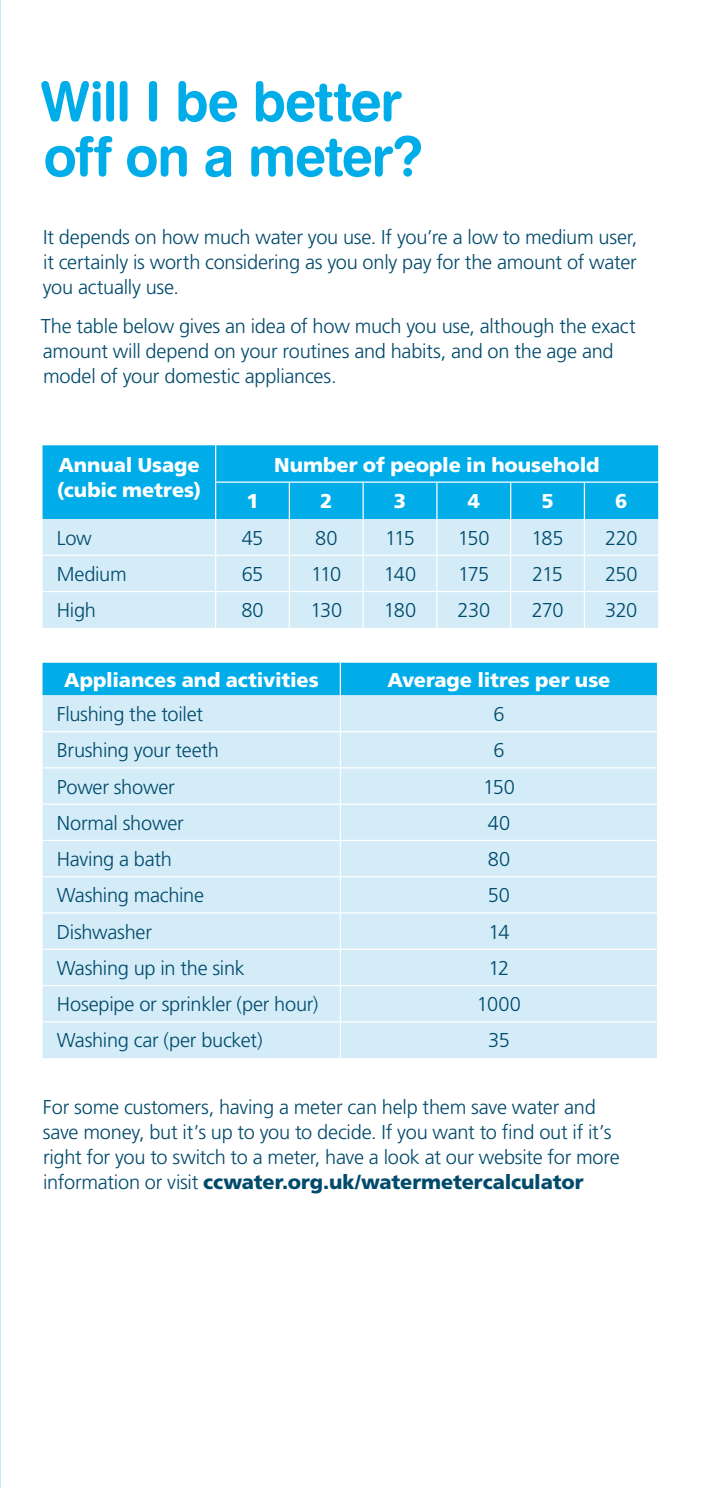
<style>
.page{position:relative;width:702px;height:1489px;background:#fff}
.page>*{position:absolute;margin:0;border:0;box-sizing:border-box;transform-origin:0 0}
.t1{font:55px/55px "Swiss 721 BT Bold Rounded";letter-spacing:-.025em;color:#00ade9}
.t2{font:300 20px/25px "Frutiger";letter-spacing:-.015em;color:#004a6c}
.t3{font:900 20px/25px "Frutiger";letter-spacing:-.005em;color:#fff}
.s1{font-weight:900}
</style>
<div class="page">
<div style="left:43px;top:445px;width:615px;height:74px;background:#00ade9"></div>
<div style="left:43px;top:519px;width:615px;height:108px;background:#d3ecf7"></div>
<hr style="left:215px;top:445px;width:1px;height:36px;background:#fff">
<hr style="left:215px;top:481px;width:74px;height:2px;background:#fff">
<hr style="left:215px;top:483px;width:1px;height:36px;background:#fff">
<hr style="left:289px;top:481px;width:74px;height:2px;background:#fff">
<hr style="left:289px;top:483px;width:1px;height:36px;background:#fff">
<hr style="left:363px;top:481px;width:74px;height:2px;background:#fff">
<hr style="left:362px;top:483px;width:2px;height:36px;background:#fff">
<hr style="left:437px;top:481px;width:73px;height:2px;background:#fff">
<hr style="left:436px;top:483px;width:1px;height:36px;background:#fff">
<hr style="left:510px;top:481px;width:74px;height:2px;background:#fff">
<hr style="left:510px;top:483px;width:1px;height:36px;background:#fff">
<hr style="left:584px;top:481px;width:74px;height:2px;background:#fff">
<hr style="left:583px;top:483px;width:2px;height:36px;background:#fff">
<hr style="left:215px;top:519px;width:1px;height:35px;background:#fff">
<hr style="left:289px;top:519px;width:1px;height:35px;background:#fff">
<hr style="left:362px;top:519px;width:2px;height:35px;background:#fff">
<hr style="left:436px;top:519px;width:1px;height:35px;background:#fff">
<hr style="left:510px;top:519px;width:1px;height:35px;background:#fff">
<hr style="left:583px;top:519px;width:2px;height:35px;background:#fff">
<hr style="left:43px;top:554px;width:173px;height:2px;background:#fff">
<hr style="left:216px;top:554px;width:73px;height:2px;background:#fff">
<hr style="left:215px;top:556px;width:1px;height:35px;background:#fff">
<hr style="left:289px;top:554px;width:74px;height:2px;background:#fff">
<hr style="left:289px;top:556px;width:1px;height:35px;background:#fff">
<hr style="left:363px;top:554px;width:74px;height:2px;background:#fff">
<hr style="left:362px;top:556px;width:2px;height:35px;background:#fff">
<hr style="left:437px;top:554px;width:73px;height:2px;background:#fff">
<hr style="left:436px;top:556px;width:1px;height:35px;background:#fff">
<hr style="left:510px;top:554px;width:74px;height:2px;background:#fff">
<hr style="left:510px;top:556px;width:1px;height:35px;background:#fff">
<hr style="left:584px;top:554px;width:74px;height:2px;background:#fff">
<hr style="left:583px;top:556px;width:2px;height:35px;background:#fff">
<hr style="left:43px;top:591px;width:173px;height:1px;background:#fff">
<hr style="left:216px;top:591px;width:73px;height:1px;background:#fff">
<hr style="left:215px;top:592px;width:1px;height:35px;background:#fff">
<hr style="left:289px;top:591px;width:74px;height:1px;background:#fff">
<hr style="left:289px;top:592px;width:1px;height:35px;background:#fff">
<hr style="left:363px;top:591px;width:74px;height:1px;background:#fff">
<hr style="left:362px;top:592px;width:2px;height:35px;background:#fff">
<hr style="left:437px;top:591px;width:73px;height:1px;background:#fff">
<hr style="left:436px;top:592px;width:1px;height:35px;background:#fff">
<hr style="left:510px;top:591px;width:74px;height:1px;background:#fff">
<hr style="left:510px;top:592px;width:1px;height:35px;background:#fff">
<hr style="left:584px;top:591px;width:74px;height:1px;background:#fff">
<hr style="left:583px;top:592px;width:2px;height:35px;background:#fff">
<div style="left:43px;top:662px;width:614px;height:33px;background:#00ade9"></div>
<div style="left:43px;top:695px;width:614px;height:363px;background:#d3ecf7"></div>
<hr style="left:340px;top:662px;width:1px;height:33px;background:#fff">
<hr style="left:340px;top:695px;width:1px;height:36px;background:#fff">
<hr style="left:340px;top:732px;width:1px;height:35px;background:#fff">
<hr style="left:340px;top:768px;width:1px;height:35px;background:#fff">
<hr style="left:340px;top:804px;width:1px;height:35px;background:#fff">
<hr style="left:340px;top:841px;width:1px;height:35px;background:#fff">
<hr style="left:340px;top:877px;width:1px;height:35px;background:#fff">
<hr style="left:340px;top:913px;width:1px;height:35px;background:#fff">
<hr style="left:340px;top:949px;width:1px;height:35px;background:#fff">
<hr style="left:340px;top:986px;width:1px;height:35px;background:#fff">
<hr style="left:340px;top:1022px;width:1px;height:36px;background:#fff">
<hr style="left:43px;top:731px;width:297px;height:1px;background:#fff">
<hr style="left:340px;top:731px;width:318px;height:1px;background:#fff">
<hr style="left:43px;top:767px;width:297px;height:1px;background:#fff">
<hr style="left:340px;top:767px;width:318px;height:1px;background:#fff">
<hr style="left:43px;top:803px;width:297px;height:1px;background:#fff">
<hr style="left:340px;top:803px;width:318px;height:1px;background:#fff">
<hr style="left:43px;top:839px;width:297px;height:2px;background:#fff">
<hr style="left:340px;top:839px;width:318px;height:2px;background:#fff">
<hr style="left:43px;top:876px;width:297px;height:1px;background:#fff">
<hr style="left:340px;top:876px;width:318px;height:1px;background:#fff">
<hr style="left:43px;top:912px;width:297px;height:1px;background:#fff">
<hr style="left:340px;top:912px;width:318px;height:1px;background:#fff">
<hr style="left:43px;top:948px;width:297px;height:1px;background:#fff">
<hr style="left:340px;top:948px;width:318px;height:1px;background:#fff">
<hr style="left:43px;top:984px;width:297px;height:2px;background:#fff">
<hr style="left:340px;top:984px;width:318px;height:2px;background:#fff">
<hr style="left:43px;top:1021px;width:297px;height:1px;background:#fff">
<hr style="left:340px;top:1021px;width:318px;height:1px;background:#fff">
<h1 class="t1" style="left:40px;top:73px;width:385px">Will I be better off on a meter?</h1>
<p class="t2" style="left:43px;top:224px;width:596px;text-align:justify">It depends on how much water you use. If you’re a low to medium user, it certainly is worth considering as you only pay for the amount of water you actually use.</p>
<p class="t2" style="left:41px;top:313px;width:596px">The table below gives an idea of how much you use, although the exact amount will depend on your routines and habits, and on the age and model of your domestic appliances.</p>
<p class="t3" style="left:57px;top:451px;width:146px">Annual Usage (cubic metres)</p>
<p class="t3" style="left:274px;top:451px;width:326px">Number of people in household</p>
<p class="t3" style="left:246px;top:488px;width:14px">1</p>
<p class="t3" style="left:320px;top:488px;width:14px">2</p>
<p class="t3" style="left:394px;top:488px;width:14px">3</p>
<p class="t3" style="left:467px;top:488px;width:14px">4</p>
<p class="t3" style="left:541px;top:488px;width:14px">5</p>
<p class="t3" style="left:615px;top:488px;width:14px">6</p>
<p class="t2" style="left:57px;top:525px;width:37px">Low</p>
<p class="t2" style="left:242px;top:525px;width:23px">45</p>
<p class="t2" style="left:315px;top:525px;width:24px">80</p>
<p class="t2" style="left:385px;top:525px;width:31px">115</p>
<p class="t2" style="left:458px;top:525px;width:33px">150</p>
<p class="t2" style="left:531px;top:525px;width:33px">185</p>
<p class="t2" style="left:605px;top:525px;width:34px">220</p>
<p class="t2" style="left:57px;top:561px;width:71px">Medium</p>
<p class="t2" style="left:242px;top:561px;width:23px">65</p>
<p class="t2" style="left:311px;top:561px;width:32px">110</p>
<p class="t2" style="left:384px;top:561px;width:34px">140</p>
<p class="t2" style="left:458px;top:561px;width:33px">175</p>
<p class="t2" style="left:532px;top:561px;width:32px">215</p>
<p class="t2" style="left:605px;top:561px;width:34px">250</p>
<p class="t2" style="left:57px;top:597px;width:41px">High</p>
<p class="t2" style="left:241px;top:597px;width:24px">80</p>
<p class="t2" style="left:310px;top:597px;width:33px">130</p>
<p class="t2" style="left:384px;top:597px;width:34px">180</p>
<p class="t2" style="left:457px;top:597px;width:34px">230</p>
<p class="t2" style="left:531px;top:597px;width:33px">270</p>
<p class="t2" style="left:605px;top:597px;width:34px">320</p>
<p class="t3" style="left:64px;top:667px;width:256px">Appliances and activities</p>
<p class="t3" style="left:387px;top:667px;width:224px">Average litres per use</p>
<p class="t2" style="left:57px;top:701px;width:148px">Flushing the toilet</p>
<p class="t2" style="left:493px;top:701px;width:13px">6</p>
<p class="t2" style="left:57px;top:737px;width:164px">Brushing your teeth</p>
<p class="t2" style="left:493px;top:737px;width:13px">6</p>
<p class="t2" style="left:57px;top:774px;width:119px">Power shower</p>
<p class="t2" style="left:483px;top:774px;width:33px">150</p>
<p class="t2" style="left:57px;top:810px;width:128px">Normal shower</p>
<p class="t2" style="left:487px;top:810px;width:24px">40</p>
<p class="t2" style="left:57px;top:846px;width:117px">Having a bath</p>
<p class="t2" style="left:487px;top:846px;width:24px">80</p>
<p class="t2" style="left:57px;top:882px;width:149px">Washing machine</p>
<p class="t2" style="left:488px;top:882px;width:24px">50</p>
<p class="t2" style="left:57px;top:919px;width:97px">Dishwasher</p>
<p class="t2" style="left:488px;top:919px;width:22px">14</p>
<p class="t2" style="left:57px;top:955px;width:189px">Washing up in the sink</p>
<p class="t2" style="left:488px;top:955px;width:22px">12</p>
<p class="t2" style="left:57px;top:991px;width:263px">Hosepipe or sprinkler (per hour)</p>
<p class="t2" style="left:477px;top:991px;width:45px">1000</p>
<p class="t2" style="left:57px;top:1027px;width:207px">Washing car (per bucket)</p>
<p class="t2" style="left:488px;top:1027px;width:23px">35</p>
<p class="t2" style="left:43px;top:1094px;width:578px">For some customers, having a meter can help them save water and save money, but it’s up to you to decide. If you want to find out if it’s right for you to switch to a meter, have a look at our website for more information or visit <span class="s1">ccwater.org.uk/watermetercalculator</span></p>
</div>
